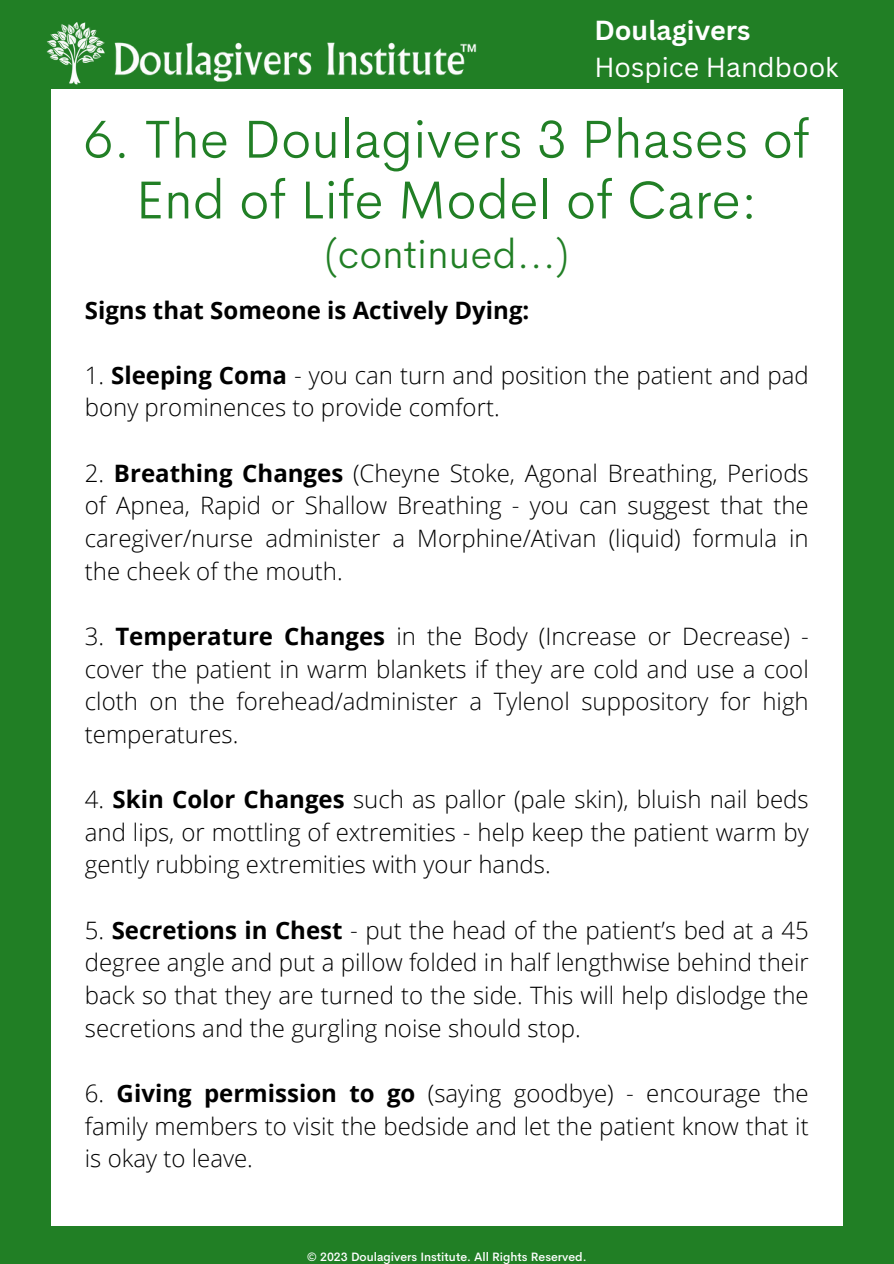
<style>
.page{position:relative;width:894px;height:1264px;background:#fff}
.page>*{position:absolute;margin:0;border:0;box-sizing:border-box;transform-origin:0 0}
.t1{font:300 54px/60.8px "Cerebri Sans";color:#217f25;text-align:center}
.t2{font:300 40.5px "Cerebri Sans";color:#217f25}
.t3{font:26.85px/36.6px "Canva Sans";color:#fff}
.t4{font:300 24px/32.7px "Open Sans";color:#000;text-align:justify}
.t5{font:700 24px "Open Sans";color:#000}
.t6{font:500 12px "Cerebri Sans";color:#fff}
.s1{font-weight:700}
</style>
<div class="page">
<div style="left:0;top:0;width:893px;height:1263px;background:#217f25"></div>
<div style="left:51px;top:89px;width:791px;height:1136px;background:#fff"></div>
<img style="left:46px;top:22px;width:59px;height:63px">
<img style="left:114px;top:42px;width:363px;height:40px">
<p class="t3" style="left:594px;top:11px;width:246px"><span class="s1">Doulagivers<br></span>Hospice Handbook</p>
<h2 class="t1" style="left:83px;top:108px;width:727px">6. The Doulagivers 3 Phases of<br>End of Life Model of Care:</h2>
<h2 class="t2" style="left:324px;top:227px;width:246px">(continued...)</h2>
<h3 class="t5" style="left:85px;top:293px;width:446px">Signs that Someone is Actively Dying:</h3>
<h4 class="t4" style="left:85px;top:358px;width:725px">1. <span class="s1">Sleeping Coma</span> - you can turn and position the patient and pad bony prominences to provide comfort.</h4>
<h4 class="t4" style="left:85px;top:456px;width:725px">2. <span class="s1">Breathing Changes</span> (Cheyne Stoke, Agonal Breathing, Periods of Apnea, Rapid or Shallow Breathing - you can suggest that the caregiver/nurse administer a Morphine/Ativan (liquid) formula in the cheek of the mouth.</h4>
<h4 class="t4" style="left:85px;top:619px;width:725px">3. <span class="s1">Temperature Changes</span> in the Body (Increase or Decrease) - cover the patient in warm blankets if they are cold and use a cool cloth on the forehead/administer a Tylenol suppository for high temperatures.</h4>
<h4 class="t4" style="left:85px;top:782px;width:725px">4. <span class="s1">Skin Color Changes</span> such as pallor (pale skin), bluish nail beds and lips, or mottling of extremities - help keep the patient warm by gently rubbing extremities with your hands.</h4>
<h4 class="t4" style="left:85px;top:913px;width:725px">5. <span class="s1">Secretions in Chest</span> - put the head of the patient’s bed at a 45 degree angle and put a pillow folded in half lengthwise behind their back so that they are turned to the side. This will help dislodge the secretions and the gurgling noise should stop.</h4>
<h4 class="t4" style="left:85px;top:1076px;width:725px">6. <span class="s1">Giving permission to go</span> (saying goodbye) - encourage the family members to visit the bedside and let the patient know that it is okay to leave.</h4>
<h1 class="t6" style="left:306px;top:1248px;width:281px">© 2023 Doulagivers Institute. All Rights Reserved.</h1>
</div>
